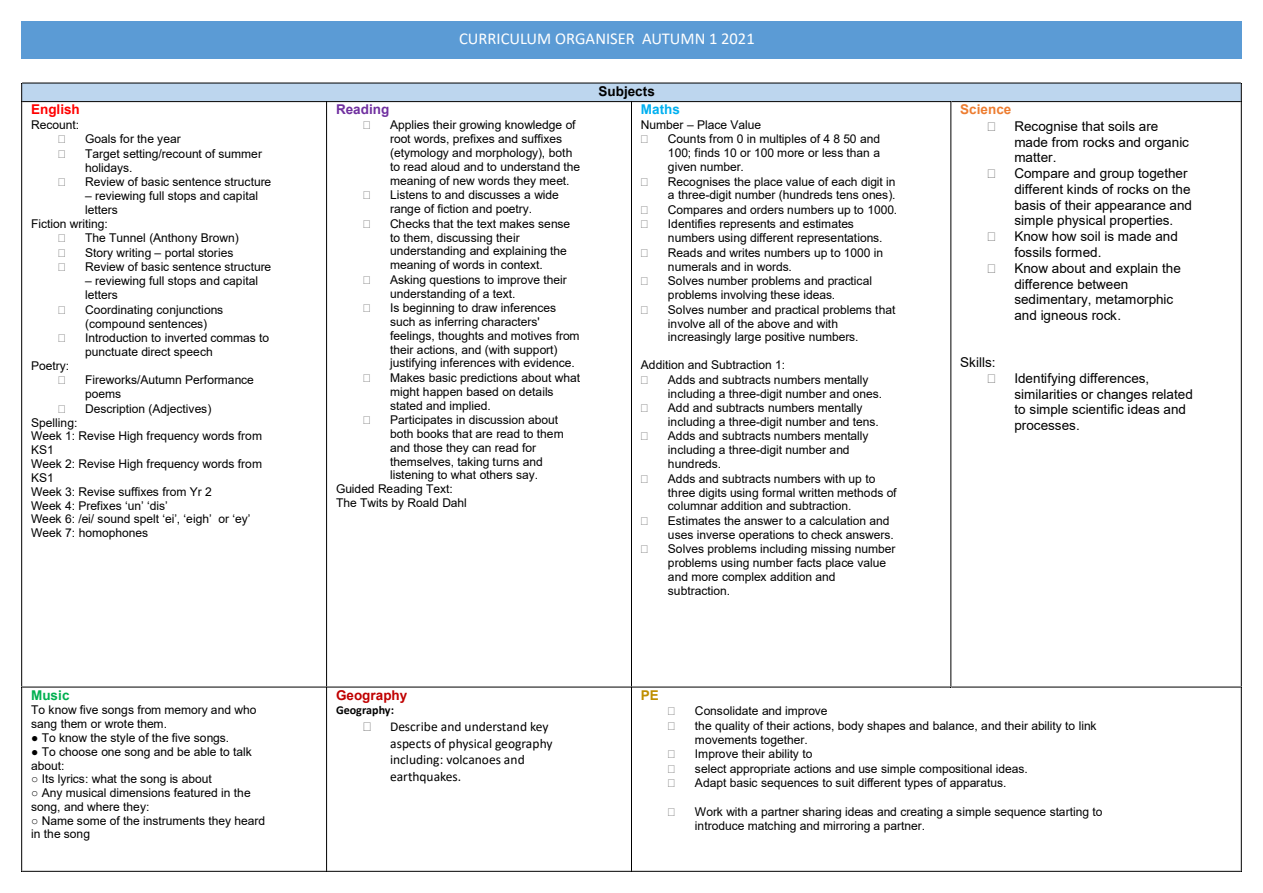
<style>
.page{position:relative;width:1263px;height:893px;background:#fff}
.page>*{position:absolute;margin:0;border:0;box-sizing:border-box;transform-origin:0 0}
.t1{font:16.5px "Calibri";color:#fff}
.t2{font:13.5px/15.8px "Arial";color:#000}
.t3{font:13.5px/16.5px "Calibri";color:#000}
.t4{font:700 13.5px "Arial";color:#c00000}
.t5{font:700 13.5px "Arial";color:#000}
.t6{font:700 13.5px "Arial";color:#f00}
.t7{font:700 13.5px "Arial";color:#7030a0}
.t8{font:700 13.5px "Arial";color:#ed7d31}
.t9{font:700 13.5px "Arial";color:#00b0f0}
.t10{font:700 13.5px "Arial";color:#00b050}
.t11{font:700 13.5px "Arial";color:#bf8f00}
.t12{font:12px/14.1px "Arial";color:#000}
.t13{font:700 12px "Calibri";color:#000}
</style>
<div class="page">
<div style="left:21px;top:21px;width:1220px;height:37px;background:#5b9bd5"></div>
<div style="left:31px;top:83px;width:1201px;height:18px;background:#bdd6ee"></div>
<hr style="left:22px;top:83px;width:1219px;height:1px;background:#000">
<svg style="left:21px;top:83px;width:1px;height:19px"></svg>
<hr style="left:22px;top:101px;width:304px;height:1px;background:#000">
<hr style="left:327px;top:101px;width:304px;height:1px;background:#000">
<hr style="left:632px;top:101px;width:318px;height:1px;background:#000">
<hr style="left:951px;top:101px;width:290px;height:1px;background:#000">
<svg style="left:1241px;top:83px;width:1px;height:19px"></svg>
<hr style="left:21px;top:102px;width:1px;height:585px;background:#000">
<hr style="left:326px;top:102px;width:1px;height:585px;background:#000">
<hr style="left:631px;top:102px;width:1px;height:585px;background:#000">
<hr style="left:950px;top:102px;width:1px;height:585px;background:#000">
<hr style="left:1241px;top:102px;width:1px;height:585px;background:#000">
<hr style="left:22px;top:687px;width:304px;height:1px;background:#000">
<hr style="left:327px;top:687px;width:304px;height:1px;background:#000">
<hr style="left:632px;top:687px;width:318px;height:1px;background:#000">
<hr style="left:951px;top:687px;width:290px;height:1px;background:#000">
<hr style="left:21px;top:687px;width:1px;height:184px;background:#000">
<hr style="left:22px;top:871px;width:304px;height:1px;background:#000">
<hr style="left:326px;top:687px;width:1px;height:184px;background:#000">
<hr style="left:327px;top:871px;width:304px;height:1px;background:#000">
<hr style="left:631px;top:687px;width:1px;height:184px;background:#000">
<hr style="left:632px;top:871px;width:609px;height:1px;background:#000">
<hr style="left:1241px;top:687px;width:1px;height:184px;background:#000">
<p class="t6" style="left:31px;top:105px;width:50px">English</p>
<p class="t12" style="left:31px;top:119px;width:50px">Recount:</p>
<p class="t12" style="left:85px;top:133px;width:188px">Goals for the year<br>Target setting/recount of summer holidays.<br>Review of basic sentence structure</p>
<p class="t12" style="left:85px;top:190px;width:174px">– reviewing full stops and capital</p>
<p class="t12" style="left:85px;top:204px;width:34px">letters</p>
<p class="t12" style="left:31px;top:218px;width:78px">Fiction writing:</p>
<p class="t12" style="left:85px;top:232px;width:155px">The Tunnel (Anthony Brown)</p>
<p class="t12" style="left:85px;top:247px;width:150px">Story writing – portal stories</p>
<p class="t12" style="left:85px;top:261px;width:188px">Review of basic sentence structure</p>
<p class="t12" style="left:85px;top:275px;width:186px">– reviewing full stops and capital letters<br>Coordinating conjunctions (compound sentences)<br>Introduction to inverted commas to punctuate direct speech</p>
<p class="t12" style="left:31px;top:360px;width:40px">Poetry:</p>
<p class="t12" style="left:85px;top:374px;width:170px">Fireworks/Autumn Performance poems<br>Description (Adjectives)</p>
<p class="t12" style="left:31px;top:417px;width:232px">Spelling:<br>Week 1: Revise High frequency words from<br>KS1<br>Week 2: Revise High frequency words from<br>KS1<br>Week 3: Revise suffixes from Yr 2<br>Week 4: Prefixes ‘un’ ‘dis’<br>Week 6: /ei/ sound spelt ‘ei’, ‘eigh’ or ‘ey’<br>Week 7: homophones</p>
<p class="t10" style="left:31px;top:690px;width:40px">Music</p>
<p class="t12" style="left:31px;top:704px;width:227px">To know five songs from memory and who sang them or wrote them.</p>
<p class="t12" style="left:31px;top:732px;width:200px">● To know the style of the five songs.</p>
<p class="t12" style="left:31px;top:746px;width:222px;line-height:13.6px">● To choose one song and be able to talk about:</p>
<p class="t12" style="left:31px;top:773px;width:182px">○ Its lyrics: what the song is about</p>
<p class="t12" style="left:31px;top:787px;width:221px">○ Any musical dimensions featured in the song, and where they:</p>
<p class="t12" style="left:31px;top:815px;width:236px;line-height:13.6px">○ Name some of the instruments they heard in the song</p>
<h1 class="t1" style="left:459px;top:32px;width:297px">CURRICULUM ORGANISER AUTUMN 1 2021</h1>
<p class="t7" style="left:336px;top:105px;width:55px">Reading</p>
<p class="t12" style="left:390px;top:119px;width:187px">Applies their growing knowledge of</p>
<p class="t12" style="left:390px;top:133px;width:174px">root words, prefixes and suffixes</p>
<p class="t12" style="left:390px;top:147px;width:184px">(etymology and morphology), both</p>
<p class="t12" style="left:390px;top:161px;width:192px">to read aloud and to understand the</p>
<p class="t12" style="left:390px;top:175px;width:181px">meaning of new words they meet.</p>
<p class="t12" style="left:390px;top:189px;width:170px">Listens to and discusses a wide</p>
<p class="t12" style="left:390px;top:203px;width:144px">range of fiction and poetry.</p>
<p class="t12" style="left:390px;top:218px;width:182px">Checks that the text makes sense</p>
<p class="t12" style="left:390px;top:231px;width:131px">to them, discussing their</p>
<p class="t12" style="left:390px;top:245px;width:178px">understanding and explaining the</p>
<p class="t12" style="left:390px;top:259px;width:154px">meaning of words in context.</p>
<p class="t12" style="left:390px;top:274px;width:178px">Asking questions to improve their</p>
<p class="t12" style="left:390px;top:287px;width:127px">understanding of a text.</p>
<p class="t12" style="left:390px;top:302px;width:168px">Is beginning to draw inferences</p>
<p class="t12" style="left:390px;top:316px;width:151px">such as inferring characters'</p>
<p class="t12" style="left:390px;top:330px;width:191px">feelings, thoughts and motives from</p>
<p class="t12" style="left:390px;top:343px;width:169px">their actions, and (with support)</p>
<p class="t12" style="left:390px;top:357px;width:186px">justifying inferences with evidence.</p>
<p class="t12" style="left:390px;top:372px;width:192px">Makes basic predictions about what</p>
<p class="t12" style="left:390px;top:386px;width:165px">might happen based on details</p>
<p class="t12" style="left:390px;top:399px;width:102px">stated and implied.</p>
<p class="t12" style="left:390px;top:414px;width:170px">Participates in discussion about</p>
<p class="t12" style="left:390px;top:428px;width:175px">both books that are read to them</p>
<p class="t12" style="left:390px;top:442px;width:148px">and those they can read for</p>
<p class="t12" style="left:390px;top:455px;width:154px">themselves, taking turns and</p>
<p class="t12" style="left:390px;top:469px;width:150px">listening to what others say.</p>
<p class="t12" style="left:336px;top:483px;width:118px">Guided Reading Text:</p>
<p class="t12" style="left:336px;top:497px;width:132px">The Twits by Roald Dahl</p>
<p class="t5" style="left:598px;top:86px;width:58px">Subjects</p>
<p class="t9" style="left:641px;top:105px;width:41px">Maths</p>
<p class="t12" style="left:668px;top:119px;width:231px;text-indent:-27px">Number – Place Value<br>Counts from 0 in multiples of 4 8 50 and 100; finds 10 or 100 more or less than a given number.<br>Recognises the place value of each digit in a three-digit number (hundreds tens ones).<br>Compares and orders numbers up to 1000.<br>Identifies represents and estimates numbers using different representations.<br>Reads and writes numbers up to 1000 in numerals and in words.<br>Solves number problems and practical problems involving these ideas.<br>Solves number and practical problems that involve all of the above and with increasingly large positive numbers.</p>
<p class="t12" style="left:668px;top:359px;width:230px;text-indent:-27px">Addition and Subtraction 1:<br>Adds and subtracts numbers mentally including a three-digit number and ones.<br>Add and subtracts numbers mentally including a three-digit number and tens.<br>Adds and subtracts numbers mentally including a three-digit number and hundreds.<br>Adds and subtracts numbers with up to three digits using formal written methods of columnar addition and subtraction.<br>Estimates the answer to a calculation and uses inverse operations to check answers.<br>Solves problems including missing number problems using number facts place value and more complex addition and subtraction.</p>
<p class="t8" style="left:960px;top:105px;width:53px">Science</p>
<p class="t2" style="left:960px;top:355px;width:37px">Skills:</p>
<p class="t2" style="left:1014px;top:119px;width:179px">Recognise that soils are made from rocks and organic matter.<br>Compare and group together different kinds of rocks on the basis of their appearance and simple physical properties.<br>Know how soil is made and fossils formed.<br>Know about and explain the difference between sedimentary, metamorphic and igneous rock.</p>
<p class="t2" style="left:1014px;top:372px;width:180px">Identifying differences, similarities or changes related to simple scientific ideas and processes.</p>
<p class="t4" style="left:336px;top:690px;width:73px">Geography</p>
<p class="t13" style="left:336px;top:705px;width:59px">Geography:</p>
<p class="t3" style="left:390px;top:720px;width:164px">Describe and understand key aspects of physical geography including: volcanoes and earthquakes.</p>
<p class="t11" style="left:641px;top:690px;width:20px">PE</p>
<p class="t12" style="left:695px;top:705px;width:403px">Consolidate and improve<br>the quality of their actions, body shapes and balance, and their ability to link movements together.<br>Improve their ability to<br>select appropriate actions and use simple compositional ideas.<br>Adapt basic sequences to suit different types of apparatus.</p>
<p class="t12" style="left:695px;top:806px;width:409px">Work with a partner sharing ideas and creating a simple sequence starting to introduce matching and mirroring a partner.</p>
</div>
